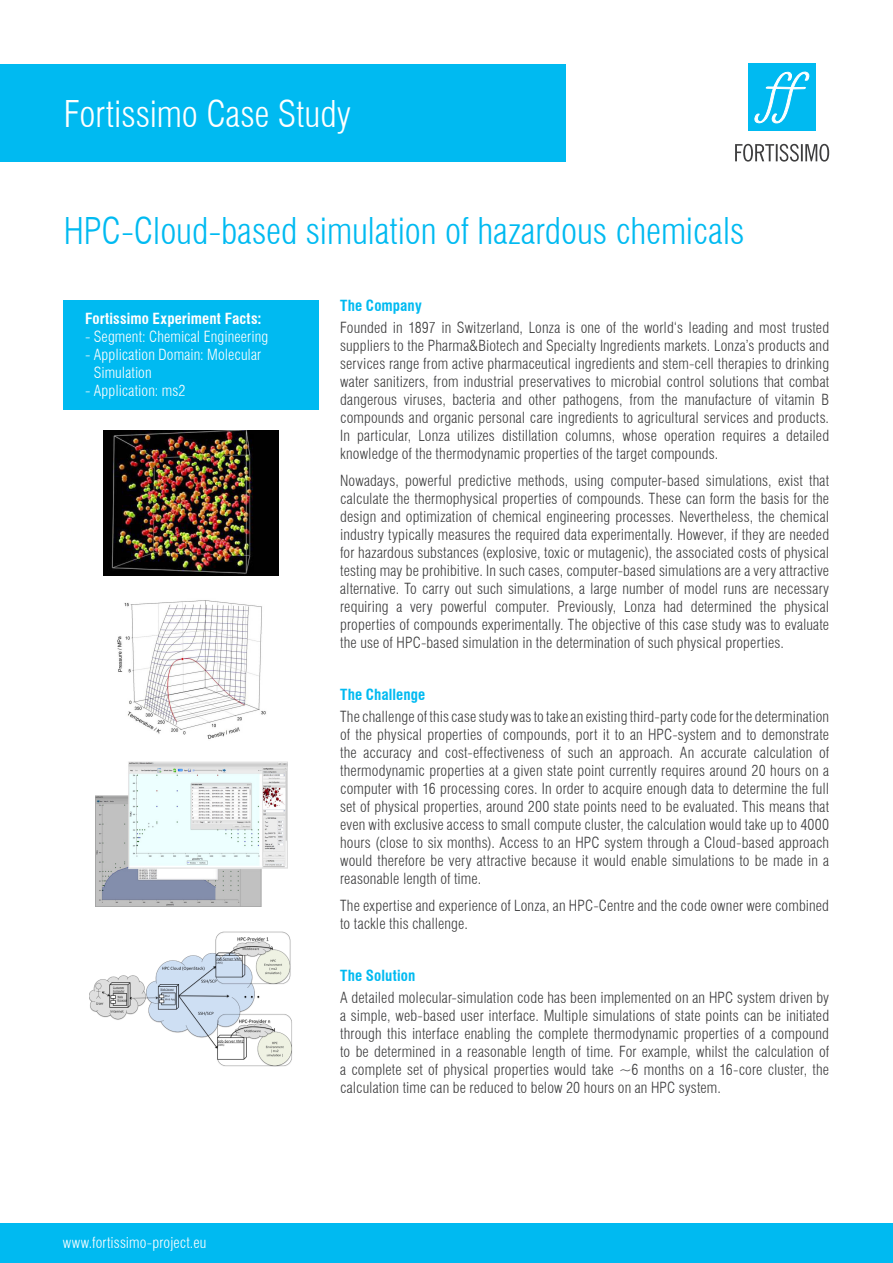
<style>
.page{position:relative;width:893px;height:1263px;background:#fff}
.page>*{position:absolute;margin:0;border:0;box-sizing:border-box;transform-origin:0 0}
.naslov_1{font:300 condensed 36px "Swiss 721 BT";letter-spacing:-.005em;color:#00baf1}
.t1{font:300 condensed 36px "Swiss 721 BT";letter-spacing:-.005em;color:#fff}
.glavno_besedilo{font:300 condensed 15px/18px "Swiss 721 BT";letter-spacing:.01em;color:#3e3e3f;text-align:justify}
.belo_besedilo{font:300 condensed 15px/18px "Swiss 721 BT";letter-spacing:.005em;color:#fff}
.naslov_2{font:700 condensed 15px "Swiss 721 BT";letter-spacing:.005em;color:#00baf1}
.t2{font:700 condensed 15px "Swiss 721 BT";letter-spacing:.01em;color:#fff}
</style>
<div class="page">
<div style="left:0;top:64px;width:566px;height:98px;background:#00baf1"></div>
<div style="left:748px;top:64px;width:68px;height:67px;background:#00baf1"></div>
<svg style="left:735px;top:144px;width:94px;height:18px"></svg>
<svg style="left:754px;top:71px;width:56px;height:52px"></svg>
<div style="left:64px;top:300px;width:255px;height:109px;background:#00baf1"></div>
<div style="left:0;top:1224px;width:893px;height:39px;background:#00baf1"></div>
<img style="left:117px;top:600px;width:149px;height:139px">
<img style="left:95px;top:762px;width:192px;height:144px">
<img style="left:104px;top:431px;width:175px;height:144px">
<img style="left:89px;top:931px;width:204px;height:136px">
<p class="t1" style="left:64px;top:92px;width:289px">Fortissimo Case Study</p>
<p class="naslov_1" style="left:64px;top:210px;width:682px">HPC-Cloud-based simulation of hazardous chemicals</p>
<p class="t2" style="left:85px;top:310px;width:178px">Fortissimo Experiment Facts:</p>
<p class="belo_besedilo" style="left:85px;top:328px;width:185px">- Segment: Chemical Engineering</p>
<p class="belo_besedilo" style="left:94px;top:346px;width:169px;text-indent:-9px">- Application Domain: Molecular<br>Simulation</p>
<p class="belo_besedilo" style="left:85px;top:382px;width:102px">- Application: ms2</p>
<p class="belo_besedilo" style="left:63px;top:1233px;width:145px">www.fortissimo-project.eu</p>
<p class="naslov_2" style="left:340px;top:297px;width:83px">The Company</p>
<p class="glavno_besedilo" style="left:340px;top:319px;width:491px">Founded in 1897 in Switzerland, Lonza is one of the world‘s leading and most trusted suppliers to the Pharma&amp;Biotech and Specialty Ingredients markets. Lonza’s products and services range from active pharmaceutical ingredients and stem-cell therapies to drinking water sanitizers, from industrial preservatives to microbial control solutions that combat dangerous viruses, bacteria and other pathogens, from the manufacture of vitamin B compounds and organic personal care ingredients to agricultural services and products.<br>In particular, Lonza utilizes distillation columns, whose operation requires a detailed knowledge of the thermodynamic properties of the target compounds.</p>
<p class="glavno_besedilo" style="left:340px;top:471px;width:490px">Nowadays, powerful predictive methods, using computer-based simulations, exist that calculate the thermophysical properties of compounds. These can form the basis for the design and optimization of chemical engineering processes. Nevertheless, the chemical industry typically measures the required data experimentally. However, if they are needed for hazardous substances (explosive, toxic or mutagenic), the associated costs of physical testing may be prohibitive. In such cases, computer-based simulations are a very attractive alternative. To carry out such simulations, a large number of model runs are necessary requiring a very powerful computer. Previously, Lonza had determined the physical properties of compounds experimentally. The objective of this case study was to evaluate the use of HPC-based simulation in the determination of such physical properties.</p>
<p class="naslov_2" style="left:340px;top:685px;width:87px">The Challenge</p>
<p class="glavno_besedilo" style="left:340px;top:708px;width:491px">The challenge of this case study was to take an existing third-party code for the determination of the physical properties of compounds, port it to an HPC-system and to demonstrate the accuracy and cost-effectiveness of such an approach. An accurate calculation of thermodynamic properties at a given state point currently requires around 20 hours on a computer with 16 processing cores. In order to acquire enough data to determine the full set of physical properties, around 200 state points need to be evaluated. This means that even with exclusive access to small compute cluster, the calculation would take up to 4000 hours (close to six months). Access to an HPC system through a Cloud-based approach would therefore be very attractive because it would enable simulations to be made in a reasonable length of time.</p>
<p class="glavno_besedilo" style="left:340px;top:896px;width:490px">The expertise and experience of Lonza, an HPC-Centre and the code owner were combined to tackle this challenge.</p>
<p class="naslov_2" style="left:340px;top:966px;width:77px">The Solution</p>
<p class="glavno_besedilo" style="left:340px;top:989px;width:490px">A detailed molecular-simulation code has been implemented on an HPC system driven by a simple, web-based user interface. Multiple simulations of state points can be initiated through this interface enabling the complete thermodynamic properties of a compound to be determined in a reasonable length of time. For example, whilst the calculation of a complete set of physical properties would take ~6 months on a 16-core cluster, the calculation time can be reduced to below 20 hours on an HPC system.</p>
</div>
